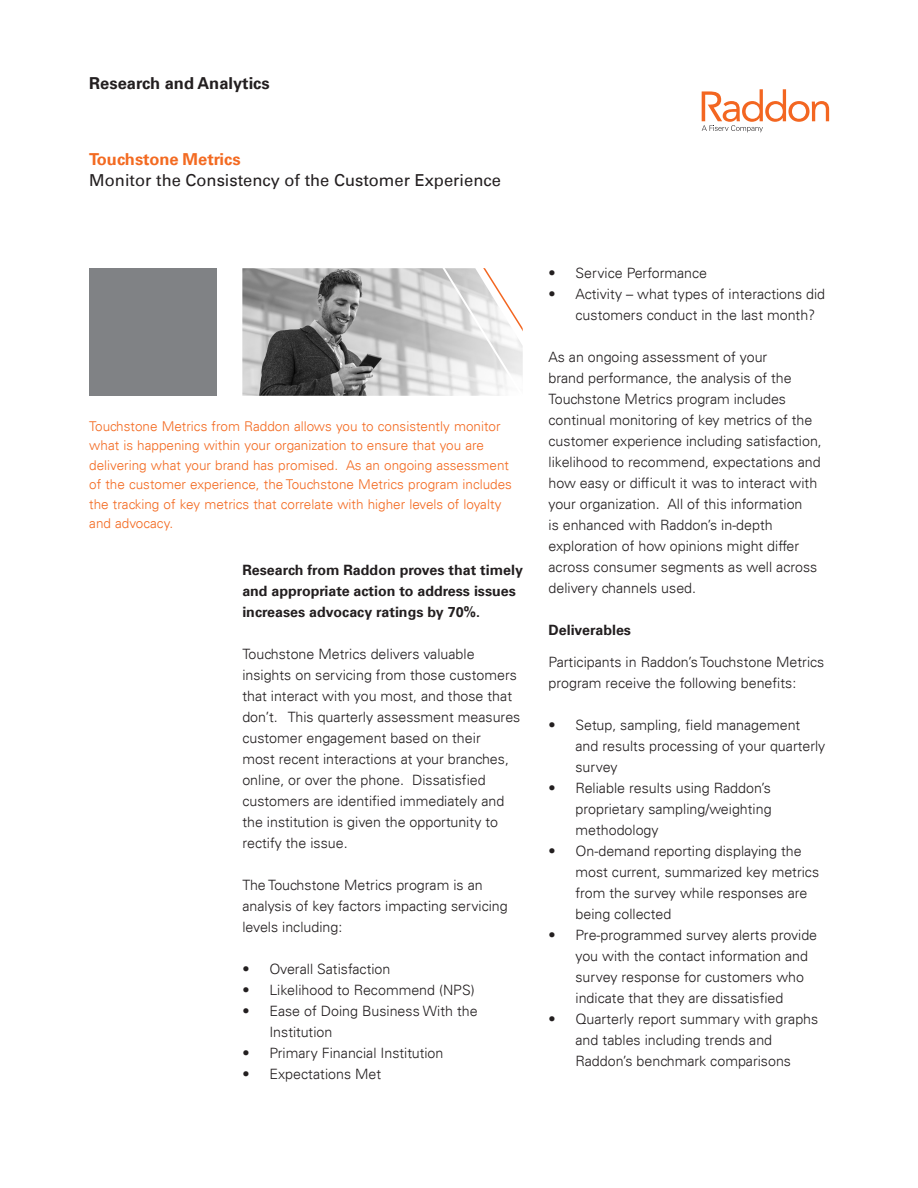
<style>
.page{position:relative;width:918px;height:1188px;background:#fff}
.page>*{position:absolute;margin:0;border:0;box-sizing:border-box;transform-origin:0 0}
.US_FC_black_product{font:16.5px "Univers LT";color:#231f20}
.US_FC_black_product-2{font:700 16.5px "Univers LT";color:#231f20}
.US_FC_orange_product{font:700 16.5px "Univers LT";color:#f36a21}
.US_BD_black_body_cop{font:300 14.25px/21px "Univers LT";color:#231f20}
.US_BD_black_body_cop-2{font:700 14.25px/21px "Univers LT";color:#231f20}
.US_SH_black_subheads{font:700 14.25px "Univers LT";color:#231f20}
.US_FC_orange_introdu{font:300 13.5px/19.5px "Univers LT";color:#f36a21}
</style>
<div class="page">
<svg style="left:702px;top:89px;width:127px;height:43px"></svg>
<div style="left:89px;top:268px;width:128px;height:127px;background:#808285"></div>
<img style="left:242px;top:268px;width:193px;height:128px">
<svg style="left:435px;top:268px;width:88px;height:128px"></svg>
<p class="US_FC_black_product-2" style="left:89px;top:74px;width:182px">Research and Analytics</p>
<p class="US_FC_orange_product" style="left:89px;top:150px;width:153px">Touchstone Metrics</p>
<p class="US_FC_black_product" style="left:89px;top:170px;width:413px">Monitor the Consistency of the Customer Experience</p>
<p class="US_FC_orange_introdu" style="left:89px;top:416px;width:424px">Touchstone Metrics from Raddon allows you to consistently monitor what is happening within your organization to ensure that you are delivering what your brand has promised. As an ongoing assessment of the customer experience, the Touchstone Metrics program includes the tracking of key metrics that correlate with higher levels of loyalty and advocacy.</p>
<p class="US_BD_black_body_cop-2" style="left:242px;top:559px;width:282px">Research from Raddon proves that timely and appropriate action to address issues increases advocacy ratings by 70%.</p>
<p class="US_BD_black_body_cop" style="left:242px;top:643px;width:280px">Touchstone Metrics delivers valuable insights on servicing from those customers that interact with you most, and those that don’t. This quarterly assessment measures customer engagement based on their<br>most recent interactions at your branches, online, or over the phone. Dissatisfied customers are identified immediately and the institution is given the opportunity to rectify the issue.</p>
<p class="US_BD_black_body_cop" style="left:242px;top:874px;width:267px">The Touchstone Metrics program is an analysis of key factors impacting servicing levels including:</p>
<p class="US_BD_black_body_cop" style="left:242px;top:958px;width:150px">• Overall Satisfaction</p>
<p class="US_BD_black_body_cop" style="left:242px;top:979px;width:234px">• Likelihood to Recommend (NPS)</p>
<p class="US_BD_black_body_cop" style="left:269px;top:1000px;width:210px;text-indent:-27px">• Ease of Doing Business With the<br>Institution</p>
<p class="US_BD_black_body_cop" style="left:242px;top:1042px;width:203px">• Primary Financial Institution</p>
<p class="US_BD_black_body_cop" style="left:242px;top:1063px;width:140px">• Expectations Met</p>
<p class="US_BD_black_body_cop" style="left:549px;top:263px;width:160px">• Service Performance</p>
<p class="US_BD_black_body_cop" style="left:576px;top:284px;width:251px;text-indent:-27px">• Activity – what types of interactions did customers conduct in the last month?</p>
<p class="US_BD_black_body_cop" style="left:549px;top:347px;width:275px">As an ongoing assessment of your<br>brand performance, the analysis of the Touchstone Metrics program includes continual monitoring of key metrics of the customer experience including satisfaction, likelihood to recommend, expectations and how easy or difficult it was to interact with your organization. All of this information<br>is enhanced with Raddon’s in-depth exploration of how opinions might differ across consumer segments as well across delivery channels used.</p>
<p class="US_SH_black_subheads" style="left:549px;top:622px;width:84px">Deliverables</p>
<p class="US_BD_black_body_cop" style="left:549px;top:651px;width:277px">Participants in Raddon’s Touchstone Metrics program receive the following benefits:</p>
<p class="US_BD_black_body_cop" style="left:576px;top:714px;width:251px;text-indent:-27px">• Setup, sampling, field management and results processing of your quarterly survey</p>
<p class="US_BD_black_body_cop" style="left:576px;top:777px;width:198px;text-align:justify;text-indent:-27px">• Reliable results using Raddon’s proprietary sampling/weighting methodology</p>
<p class="US_BD_black_body_cop" style="left:576px;top:840px;width:245px;text-indent:-27px">• On-demand reporting displaying the most current, summarized key metrics from the survey while responses are being collected</p>
<p class="US_BD_black_body_cop" style="left:576px;top:924px;width:243px;text-indent:-27px">• Pre-programmed survey alerts provide you with the contact information and survey response for customers who indicate that they are dissatisfied</p>
<p class="US_BD_black_body_cop" style="left:576px;top:1008px;width:244px;text-indent:-27px">• Quarterly report summary with graphs and tables including trends and<br>Raddon’s benchmark comparisons</p>
</div>
